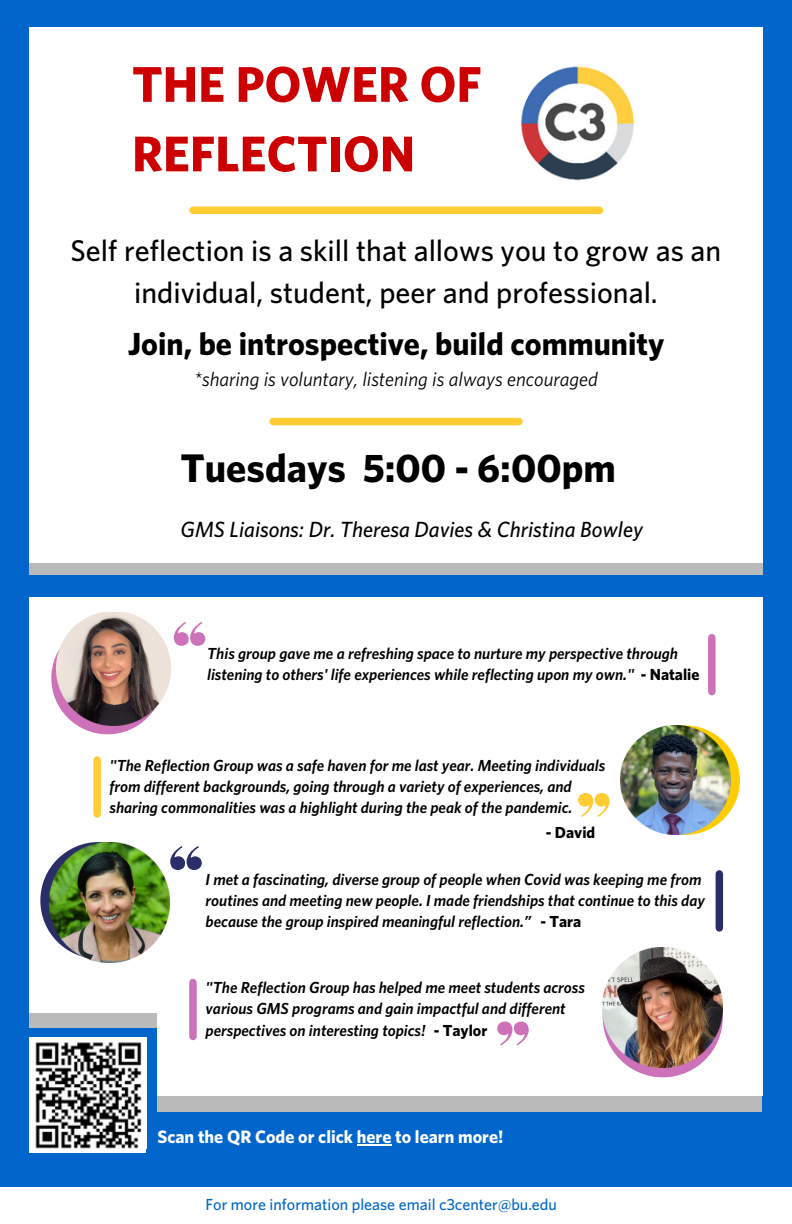
<style>
.page{position:relative;width:792px;height:1224px;background:#06c}
.page>*{position:absolute;margin:0;border:0;box-sizing:border-box;transform-origin:0 0}
.t1{font:700 50.2px/69.6px "Whitney";color:#c00}
.t2{font:700 40px "Whitney";color:#000}
.t3{font:700 32px "Whitney";color:#000}
.t4{font:500 30px/42px "Whitney";color:#000;text-align:center}
.t5{font:italic 500 22px "Whitney";color:#000}
.t6{font:italic 20px "Whitney";color:#000}
.t7{font:700 18px "Whitney";color:#fff}
.t8{font:italic 600 16px/21.4px "Whitney";color:#000}
.t9{font:500 16px "Whitney";color:#06c}
.t10{font:700 16px "Whitney";color:#000}
.s1{font-weight:700;font-style:normal}
</style>
<div class="page">
<div style="left:157px;top:1071px;width:605px;height:40px;background:#bababa"></div>
<div style="left:29px;top:597px;width:734px;height:498px;background:#fff"></div>
<div style="left:8px;top:1018px;width:149px;height:165px;background:#06c"></div>
<div style="left:29px;top:981px;width:128px;height:47px;background:#bababa"></div>
<div style="left:29px;top:27px;width:734px;height:341px;background:#fff"></div>
<div style="left:29px;top:470px;width:734px;height:105px;background:#bababa"></div>
<div style="left:29px;top:354px;width:734px;height:208px;background:#fff"></div>
<div style="left:273px;top:418px;width:246px;height:7px;background:#fc3"></div>
<img style="left:521px;top:66px;width:113px;height:115px">
<div style="left:29px;top:944px;width:167px;height:69px;background:#fff"></div>
<div style="left:29px;top:1038px;width:117px;height:115px;background:#fff"></div>
<img style="left:35px;top:1042px;width:107px;height:107px">
<div style="left:193px;top:207px;width:406px;height:7px;background:#fc3"></div>
<div style="left:40px;top:842px;width:117px;height:117px;background:#2b2d67;border-radius:50%"></div>
<div style="left:51px;top:622px;width:113px;height:112px;background:#cd71b9;border-radius:50%"></div>
<img style="left:57px;top:612px;width:114px;height:114px">
<div style="left:630px;top:725px;width:110px;height:110px;background:#fc0;border-radius:50%"></div>
<img style="left:621px;top:725px;width:109px;height:110px">
<img style="left:50px;top:842px;width:120px;height:120px">
<div style="left:603px;top:957px;width:120px;height:120px;background:#cd71b9;border-radius:50%"></div>
<img style="left:603px;top:948px;width:120px;height:120px">
<div style="left:0;top:1187px;width:792px;height:37px;background:#fff"></div>
<div style="left:93px;top:760px;width:8px;height:54px;background:#fc3"></div>
<div style="left:708px;top:638px;width:8px;height:54px;background:#cd71b9"></div>
<div style="left:716px;top:874px;width:7px;height:54px;background:#2b2d67"></div>
<div style="left:189px;top:983px;width:8px;height:53px;background:#cd71b9"></div>
<svg style="left:174px;top:622px;width:31px;height:24px"></svg>
<hr style="left:357px;top:1144px;width:34px;height:2px;background:#fff">
<svg style="left:170px;top:846px;width:32px;height:24px"></svg>
<svg style="left:578px;top:793px;width:32px;height:24px"></svg>
<svg style="left:497px;top:1022px;width:32px;height:24px"></svg>
<p class="t1" style="left:132px;top:52px;width:351px">THE POWER OF<br>REFLECTION</p>
<p class="t4" style="left:71px;top:231px;width:652px">Self reflection is a skill that allows you to grow as an individual, student, peer and professional.</p>
<p class="t3" style="left:128px;top:329px;width:538px">Join, be introspective, build community</p>
<p class="t6" style="left:194px;top:370px;width:405px">*sharing is voluntary, listening is always encouraged</p>
<p class="t2" style="left:180px;top:450px;width:437px">Tuesdays 5:00 - 6:00pm</p>
<p class="t5" style="left:181px;top:514px;width:464px">GMS Liaisons: Dr. Theresa Davies &amp; Christina Bowley</p>
<p class="t8" style="left:207px;top:643px;width:494px">This group gave me a refreshing space to nurture my perspective through listening to others' life experiences while reflecting upon my own." <span class="s1">- Natalie</span></p>
<p class="t8" style="left:110px;top:755px;width:497px">"The Reflection Group was a safe haven for me last year. Meeting individuals from different backgrounds, going through a variety of experiences, and sharing commonalities was a highlight during the peak of the pandemic.</p>
<p class="t10" style="left:546px;top:825px;width:51px">- David</p>
<p class="t8" style="left:206px;top:869px;width:501px">I met a fascinating, diverse group of people when Covid was keeping me from routines and meeting new people. I made friendships that continue to this day because the group inspired meaningful reflection.”</p>
<p class="t10" style="left:540px;top:914px;width:43px">- Tara</p>
<p class="t8" style="left:206px;top:978px;width:381px">"The Reflection Group has helped me meet students across various GMS programs and gain impactful and different perspectives on interesting topics!</p>
<p class="t10" style="left:434px;top:1023px;width:55px">- Taylor</p>
<p class="t7" style="left:157px;top:1128px;width:347px">Scan the QR Code or click here to learn more!</p>
<p class="t9" style="left:206px;top:1197px;width:353px">For more information please email c3center@bu.edu</p>
</div>
